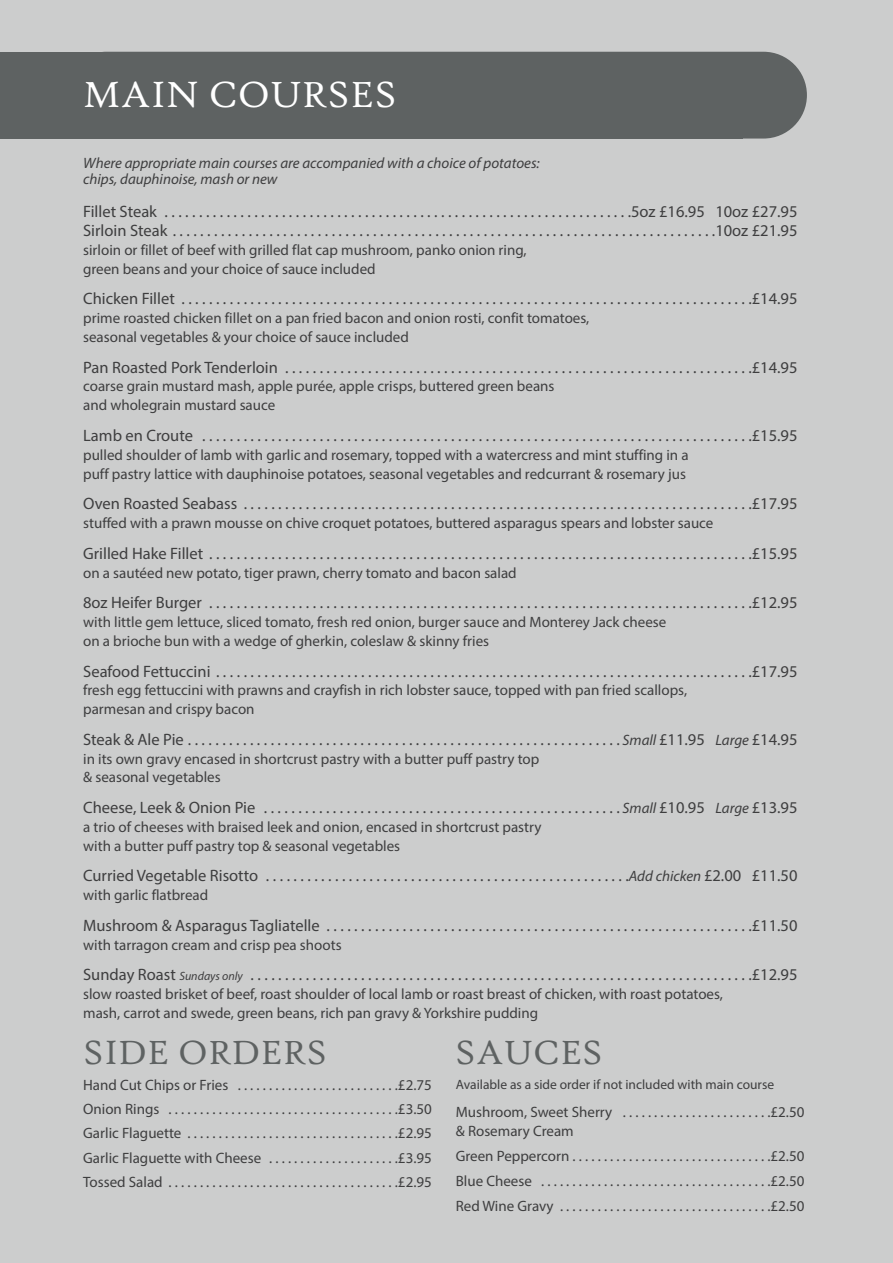
<style>
.page{position:relative;width:893px;height:1263px;background:#cccdcd}
.page>*{position:absolute;margin:0;border:0;box-sizing:border-box;transform-origin:0 0}
.t1{font:39px "High Tower Text";color:#fff}
.t2{font:36px "High Tower Text";color:#5e6262}
.t3{font:16.5px/18.8px "Myriad Pro";color:#3e3e3f}
.t4{font:15px/18.8px "Myriad Pro";color:#3e3e3f}
.t5{font:italic 15px/15.8px "Myriad Pro";color:#3e3e3f}
.t6{font:13.5px "Myriad Pro";color:#3e3e3f}
.s1{font-style:italic;font-size:15px}
.s2{font-style:italic;font-size:12px}
</style>
<div class="page">
<div style="left:0;top:52px;width:742px;height:87px;background:#5e6262"></div>
<div style="left:63px;top:52px;width:744px;height:87px;background:#5e6262;border-radius:43px"></div>
<h1 class="t1" style="left:83px;top:71px;width:315px">MAIN COURSES</h1>
<p class="t5" style="left:83px;top:156px;width:458px">Where appropriate main courses are accompanied with a choice of potatoes: chips, dauphinoise, mash or new</p>
<p class="t3" style="left:83px;top:204px;width:716px">Fillet Steak . . . . . . . . . . . . . . . . . . . . . . . . . . . . . . . . . . . . . . . . . . . . . . . . . . . . . . . . . . . . . . . . . . . .5oz £16.95 10oz £27.95<br>Sirloin Steak . . . . . . . . . . . . . . . . . . . . . . . . . . . . . . . . . . . . . . . . . . . . . . . . . . . . . . . . . . . . . . . . . . . . . . . . . . . . . . .10oz £21.95</p>
<p class="t4" style="left:83px;top:242px;width:445px">sirloin or fillet of beef with grilled flat cap mushroom, panko onion ring, green beans and your choice of sauce included</p>
<p class="t3" style="left:83px;top:291px;width:716px">Chicken Fillet . . . . . . . . . . . . . . . . . . . . . . . . . . . . . . . . . . . . . . . . . . . . . . . . . . . . . . . . . . . . . . . . . . . . . . . . . . . . . . . . . . .£14.95</p>
<p class="t4" style="left:83px;top:310px;width:508px">prime roasted chicken fillet on a pan fried bacon and onion rosti, confit tomatoes, seasonal vegetables &amp; your choice of sauce included</p>
<p class="t3" style="left:83px;top:359px;width:716px">Pan Roasted Pork Tenderloin . . . . . . . . . . . . . . . . . . . . . . . . . . . . . . . . . . . . . . . . . . . . . . . . . . . . . . . . . . . . . . . . . . . .£14.95</p>
<p class="t4" style="left:83px;top:378px;width:473px">coarse grain mustard mash, apple purée, apple crisps, buttered green beans and wholegrain mustard sauce</p>
<p class="t3" style="left:83px;top:427px;width:716px">Lamb en Croute . . . . . . . . . . . . . . . . . . . . . . . . . . . . . . . . . . . . . . . . . . . . . . . . . . . . . . . . . . . . . . . . . . . . . . . . . . . . . . . .£15.95</p>
<p class="t4" style="left:83px;top:446px;width:607px">pulled shoulder of lamb with garlic and rosemary, topped with a watercress and mint stuffing in a puff pastry lattice with dauphinoise potatoes, seasonal vegetables and redcurrant &amp; rosemary jus</p>
<p class="t3" style="left:83px;top:496px;width:716px">Oven Roasted Seabass . . . . . . . . . . . . . . . . . . . . . . . . . . . . . . . . . . . . . . . . . . . . . . . . . . . . . . . . . . . . . . . . . . . . . . . . . .£17.95</p>
<p class="t4" style="left:83px;top:515px;width:632px">stuffed with a prawn mousse on chive croquet potatoes, buttered asparagus spears and lobster sauce</p>
<p class="t3" style="left:83px;top:545px;width:716px">Grilled Hake Fillet . . . . . . . . . . . . . . . . . . . . . . . . . . . . . . . . . . . . . . . . . . . . . . . . . . . . . . . . . . . . . . . . . . . . . . . . . . . . . . .£15.95</p>
<p class="t4" style="left:83px;top:564px;width:435px">on a sautéed new potato, tiger prawn, cherry tomato and bacon salad</p>
<p class="t3" style="left:83px;top:595px;width:716px">8oz Heifer Burger . . . . . . . . . . . . . . . . . . . . . . . . . . . . . . . . . . . . . . . . . . . . . . . . . . . . . . . . . . . . . . . . . . . . . . . . . . . . . . .£12.95</p>
<p class="t4" style="left:83px;top:614px;width:585px">with little gem lettuce, sliced tomato, fresh red onion, burger sauce and Monterey Jack cheese on a brioche bun with a wedge of gherkin, coleslaw &amp; skinny fries</p>
<p class="t3" style="left:83px;top:663px;width:716px">Seafood Fettuccini . . . . . . . . . . . . . . . . . . . . . . . . . . . . . . . . . . . . . . . . . . . . . . . . . . . . . . . . . . . . . . . . . . . . . . . . . . . . . .£17.95</p>
<p class="t4" style="left:83px;top:682px;width:605px">fresh egg fettuccini with prawns and crayfish in rich lobster sauce, topped with pan fried scallops, parmesan and crispy bacon</p>
<p class="t3" style="left:83px;top:731px;width:716px">Steak &amp; Ale Pie . . . . . . . . . . . . . . . . . . . . . . . . . . . . . . . . . . . . . . . . . . . . . . . . . . . . . . . . . . . . . . . <span class="s1">Small</span> £11.95 <span class="s1">Large</span> £14.95</p>
<p class="t4" style="left:83px;top:750px;width:458px">in its own gravy encased in shortcrust pastry with a butter puff pastry top &amp; seasonal vegetables</p>
<p class="t3" style="left:83px;top:799px;width:716px">Cheese, Leek &amp; Onion Pie . . . . . . . . . . . . . . . . . . . . . . . . . . . . . . . . . . . . . . . . . . . . . . . . . . . . <span class="s1">Small</span> £10.95 <span class="s1">Large</span> £13.95</p>
<p class="t4" style="left:83px;top:819px;width:460px">a trio of cheeses with braised leek and onion, encased in shortcrust pastry with a butter puff pastry top &amp; seasonal vegetables</p>
<p class="t3" style="left:83px;top:868px;width:716px">Curried Vegetable Risotto . . . . . . . . . . . . . . . . . . . . . . . . . . . . . . . . . . . . . . . . . . . . . . . . . . . . .<span class="s1">Add chicken</span> £2.00 £11.50</p>
<p class="t4" style="left:83px;top:887px;width:127px">with garlic flatbread</p>
<p class="t3" style="left:83px;top:917px;width:716px">Mushroom &amp; Asparagus Tagliatelle . . . . . . . . . . . . . . . . . . . . . . . . . . . . . . . . . . . . . . . . . . . . . . . . . . . . . . . . . . . . . .£11.50</p>
<p class="t4" style="left:83px;top:936px;width:260px">with tarragon cream and crisp pea shoots</p>
<p class="t3" style="left:83px;top:967px;width:716px">Sunday Roast <span class="s2">Sundays only</span> . . . . . . . . . . . . . . . . . . . . . . . . . . . . . . . . . . . . . . . . . . . . . . . . . . . . . . . . . . . . . . . . . . . . . . . . .£12.95</p>
<p class="t4" style="left:83px;top:986px;width:641px">slow roasted brisket of beef, roast shoulder of local lamb or roast breast of chicken, with roast potatoes, mash, carrot and swede, green beans, rich pan gravy &amp; Yorkshire pudding</p>
<h2 class="t2" style="left:83px;top:1030px;width:246px">SIDE ORDERS</h2>
<h2 class="t2" style="left:455px;top:1030px;width:149px">SAUCES</h2>
<p class="t4" style="left:83px;top:1074px;width:350px;line-height:24.3px;text-align:justify">Hand Cut Chips or Fries . . . . . . . . . . . . . . . . . . . . . . . . . .£2.75<br>Onion Rings . . . . . . . . . . . . . . . . . . . . . . . . . . . . . . . . . . . . .£3.50<br>Garlic Flaguette . . . . . . . . . . . . . . . . . . . . . . . . . . . . . . . . . .£2.95<br>Garlic Flaguette with Cheese . . . . . . . . . . . . . . . . . . . . .£3.95<br>Tossed Salad . . . . . . . . . . . . . . . . . . . . . . . . . . . . . . . . . . . . .£2.95</p>
<p class="t6" style="left:456px;top:1079px;width:320px">Available as a side order if not included with main course</p>
<p class="t4" style="left:456px;top:1104px;width:350px">Mushroom, Sweet Sherry . . . . . . . . . . . . . . . . . . . . . . . .£2.50 &amp; Rosemary Cream</p>
<p class="t4" style="left:456px;top:1145px;width:350px;line-height:25px;text-align:justify">Green Peppercorn . . . . . . . . . . . . . . . . . . . . . . . . . . . . . . . .£2.50<br>Blue Cheese . . . . . . . . . . . . . . . . . . . . . . . . . . . . . . . . . . . . .£2.50<br>Red Wine Gravy . . . . . . . . . . . . . . . . . . . . . . . . . . . . . . . . . .£2.50</p>
</div>
